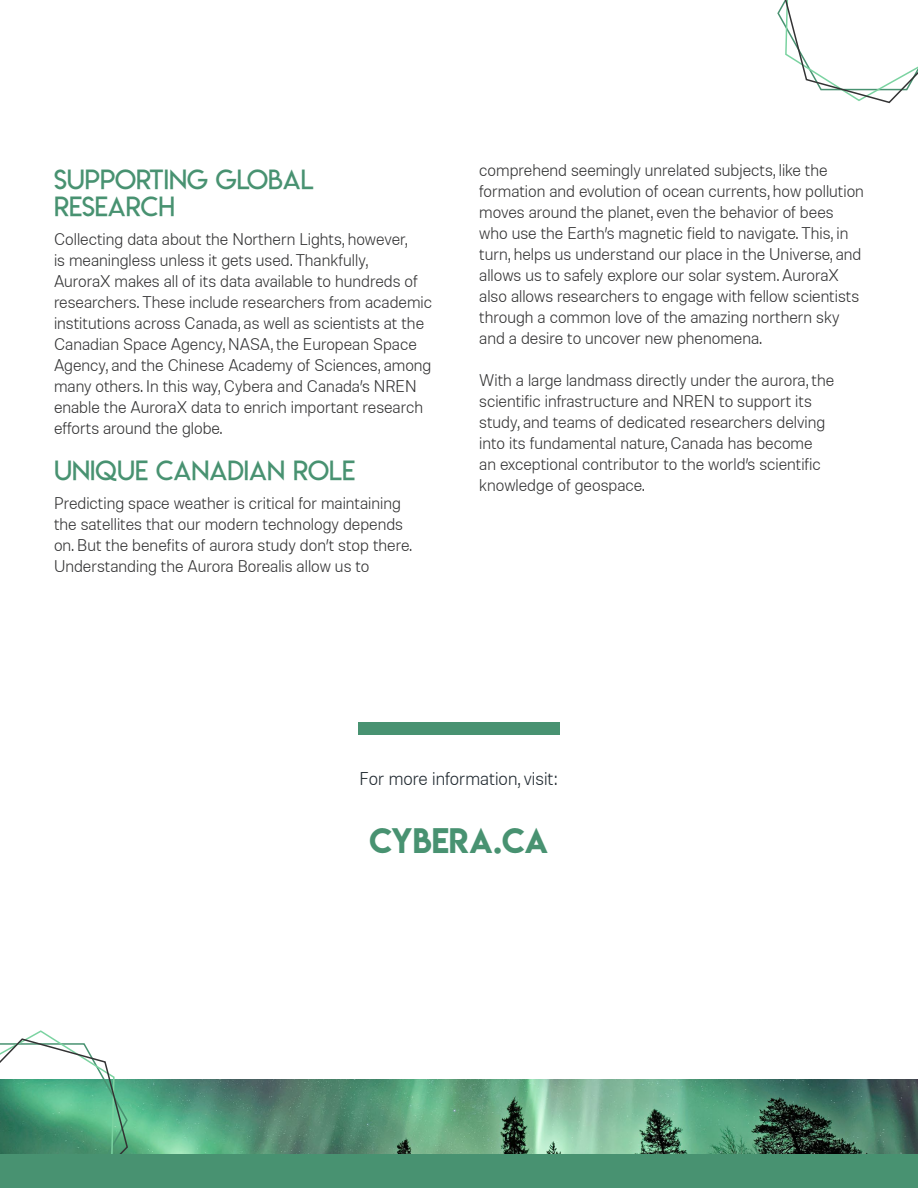
<style>
.page{position:relative;width:918px;height:1188px;background:#fff}
.page>*{position:absolute;margin:0;border:0;box-sizing:border-box;transform-origin:0 0}
.t1{font:31.5px "Lemon Milk";color:#489271}
.t2{font:27px/27px "Lemon Milklight";color:#489271}
.t3{font:300 18px "Molde";color:#212a31}
.t4{font:300 16.5px/21px "Molde";color:#333334}
</style>
<div class="page">
<img style="left:129px;top:1080px;width:789px;height:75px">
<svg style="left:0;top:1030px;width:129px;height:125px"></svg>
<div style="left:0;top:1155px;width:918px;height:33px;background:#489271"></div>
<svg style="left:777px;top:0;width:141px;height:104px"></svg>
<div style="left:358px;top:722px;width:202px;height:13px;background:#489271"></div>
<h2 class="t2" style="left:54px;top:166px;width:261px">SUPPORTING GLOBAL<br>RESEARCH</h2>
<p class="t4" style="left:54px;top:228px;width:380px">Collecting data about the Northern Lights, however,<br>is meaningless unless it gets used. Thankfully,<br>AuroraX makes all of its data available to hundreds of researchers. These include researchers from academic institutions across Canada, as well as scientists at the Canadian Space Agency, NASA, the European Space Agency, and the Chinese Academy of Sciences, among many others. In this way, Cybera and Canada’s NREN enable the AuroraX data to enrich important research efforts around the globe.</p>
<h2 class="t2" style="left:54px;top:457px;width:303px">UNIQUE CANADIAN ROLE</h2>
<p class="t4" style="left:54px;top:492px;width:359px">Predicting space weather is critical for maintaining the satellites that our modern technology depends on. But the benefits of aurora study don’t stop there.<br>Understanding the Aurora Borealis allow us to</p>
<p class="t4" style="left:479px;top:159px;width:386px">comprehend seemingly unrelated subjects, like the formation and evolution of ocean currents, how pollution moves around the planet, even the behavior of bees who use the Earth’s magnetic field to navigate. This, in turn, helps us understand our place in the Universe, and allows us to safely explore our solar system. AuroraX also allows researchers to engage with fellow scientists through a common love of the amazing northern sky and a desire to uncover new phenomena.</p>
<p class="t4" style="left:479px;top:369px;width:357px">With a large landmass directly under the aurora, the scientific infrastructure and NREN to support its study, and teams of dedicated researchers delving into its fundamental nature, Canada has become<br>an exceptional contributor to the world’s scientific knowledge of geospace.</p>
<p class="t3" style="left:360px;top:767px;width:200px">For more information, visit:</p>
<h1 class="t1" style="left:370px;top:818px;width:180px">CYBERA.CA</h1>
</div>
